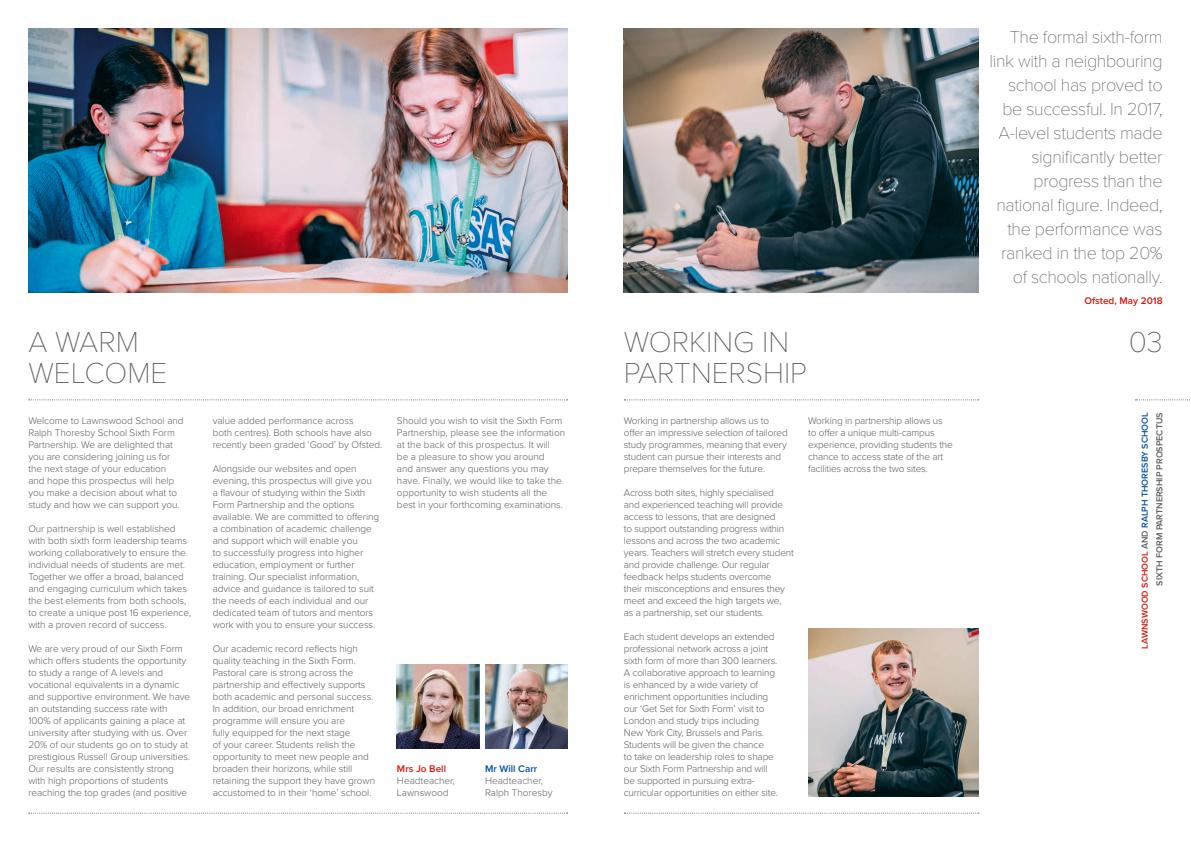
<style>
.page{position:relative;width:1191px;height:842px;background:#fff}
.page>*{position:absolute;margin:0;border:0;box-sizing:border-box;transform-origin:0 0}
.t1{font:100 30px/31px "Proxima Nova T";color:#5c5b60}
.t2{font:100 18px/24px "Proxima Nova T";letter-spacing:-.02em;color:#5c5b60;text-align:right}
.t3{font:300 10px/12px "Proxima Nova";letter-spacing:-.005em;color:#5c5b60}
.t4{font:600 10px "Proxima Nova";color:#d8170c}
.t5{font:600 10px "Proxima Nova";color:#004fa1}
.t6{font:600 9px/14.8px "Proxima Nova";color:#5c5b60;text-align:right}
.s1{color:#d8170c}
.s2{color:#004fa1}
</style>
<div class="page">
<img style="left:624px;top:28px;width:354px;height:264px">
<svg style="left:29px;top:399px;width:538px;height:1px"></svg>
<svg style="left:624px;top:399px;width:354px;height:1px"></svg>
<svg style="left:1135px;top:399px;width:55px;height:1px"></svg>
<img style="left:28px;top:28px;width:539px;height:264px">
<svg style="left:29px;top:813px;width:538px;height:1px"></svg>
<svg style="left:624px;top:813px;width:354px;height:1px"></svg>
<img style="left:485px;top:664px;width:82px;height:84px">
<img style="left:397px;top:664px;width:82px;height:84px">
<img style="left:808px;top:628px;width:170px;height:168px">
<p class="t2" style="left:989px;top:23px;width:174px">The formal sixth-form link with a neighbouring school has proved to be successful. In 2017,<br>A-level students made significantly better progress than the national figure. Indeed, the performance was ranked in the top 20% of schools nationally.</p>
<p class="t4" style="left:1084px;top:294px;width:80px">Ofsted, May 2018</p>
<h1 class="t1" style="left:28px;top:325px;width:140px">A WARM<br>WELCOME</h1>
<h1 class="t1" style="left:624px;top:325px;width:184px">WORKING IN<br>PARTNERSHIP</h1>
<h1 class="t1" style="left:1128px;top:325px;width:35px">03</h1>
<p class="t6" style="left:1137px;top:648px;width:238px;rotate:-90deg"><span class="s1">LAWNSWOOD SCHOOL</span> AND <span class="s2">RALPH THORESBY SCHOOL<br></span>SIXTH FORM PARTNERSHIP PROSPECTUS</p>
<p class="t3" style="left:28px;top:414px;width:157px">Welcome to Lawnswood School and Ralph Thoresby School Sixth Form Partnership. We are delighted that you are considering joining us for the next stage of your education and hope this prospectus will help you make a decision about what to study and how we can support you.</p>
<p class="t3" style="left:28px;top:522px;width:164px">Our partnership is well established with both sixth form leadership teams working collaboratively to ensure the individual needs of students are met.<br>Together we offer a broad, balanced and engaging curriculum which takes the best elements from both schools, to create a unique post 16 experience, with a proven record of success.</p>
<p class="t3" style="left:28px;top:642px;width:163px">We are very proud of our Sixth Form which offers students the opportunity to study a range of A levels and vocational equivalents in a dynamic and supportive environment. We have an outstanding success rate with 100% of applicants gaining a place at university after studying with us. Over 20% of our students go on to study at prestigious Russell Group universities.<br>Our results are consistently strong with high proportions of students reaching the top grades (and positive</p>
<p class="t3" style="left:397px;top:414px;width:170px">Should you wish to visit the Sixth Form Partnership, please see the information at the back of this prospectus. It will<br>be a pleasure to show you around<br>and answer any questions you may have. Finally, we would like to take the opportunity to wish students all the best in your forthcoming examinations.</p>
<p class="t3" style="left:624px;top:414px;width:165px">Working in partnership allows us to offer an impressive selection of tailored study programmes, meaning that every student can pursue their interests and prepare themselves for the future.</p>
<p class="t3" style="left:213px;top:414px;width:171px">value added performance across<br>both centres). Both schools have also recently been graded ‘Good’ by Ofsted.</p>
<p class="t3" style="left:213px;top:462px;width:168px">Alongside our websites and open evening, this prospectus will give you a flavour of studying within the Sixth Form Partnership and the options available. We are committed to offering a combination of academic challenge and support which will enable you<br>to successfully progress into higher education, employment or further training. Our specialist information, advice and guidance is tailored to suit the needs of each individual and our dedicated team of tutors and mentors work with you to ensure your success.</p>
<p class="t3" style="left:213px;top:642px;width:164px">Our academic record reflects high quality teaching in the Sixth Form.<br>Pastoral care is strong across the partnership and effectively supports both academic and personal success.<br>In addition, our broad enrichment programme will ensure you are<br>fully equipped for the next stage<br>of your career. Students relish the opportunity to meet new people and broaden their horizons, while still retaining the support they have grown accustomed to in their ‘home’ school.</p>
<p class="t3" style="left:808px;top:414px;width:146px">Working in partnership allows us to offer a unique multi-campus experience, providing students the chance to access state of the art facilities across the two sites.</p>
<p class="t3" style="left:624px;top:486px;width:172px">Across both sites, highly specialised<br>and experienced teaching will provide access to lessons, that are designed<br>to support outstanding progress within lessons and across the two academic years. Teachers will stretch every student and provide challenge. Our regular feedback helps students overcome<br>their misconceptions and ensures they meet and exceed the high targets we,<br>as a partnership, set our students.</p>
<p class="t3" style="left:624px;top:630px;width:156px">Each student develops an extended professional network across a joint sixth form of more than 300 learners.<br>A collaborative approach to learning is enhanced by a wide variety of enrichment opportunities including our ‘Get Set for Sixth Form’ visit to London and study trips including New York City, Brussels and Paris.<br>Students will be given the chance<br>to take on leadership roles to shape our Sixth Form Partnership and will be supported in pursuing extra&shy;curricular opportunities on either site.</p>
<p class="t5" style="left:485px;top:762px;width:54px">Mr Will Carr</p>
<p class="t3" style="left:485px;top:774px;width:69px">Headteacher,<br>Ralph Thoresby</p>
<p class="t4" style="left:397px;top:762px;width:51px">Mrs Jo Bell</p>
<p class="t3" style="left:397px;top:774px;width:59px">Headteacher,<br>Lawnswood</p>
</div>
